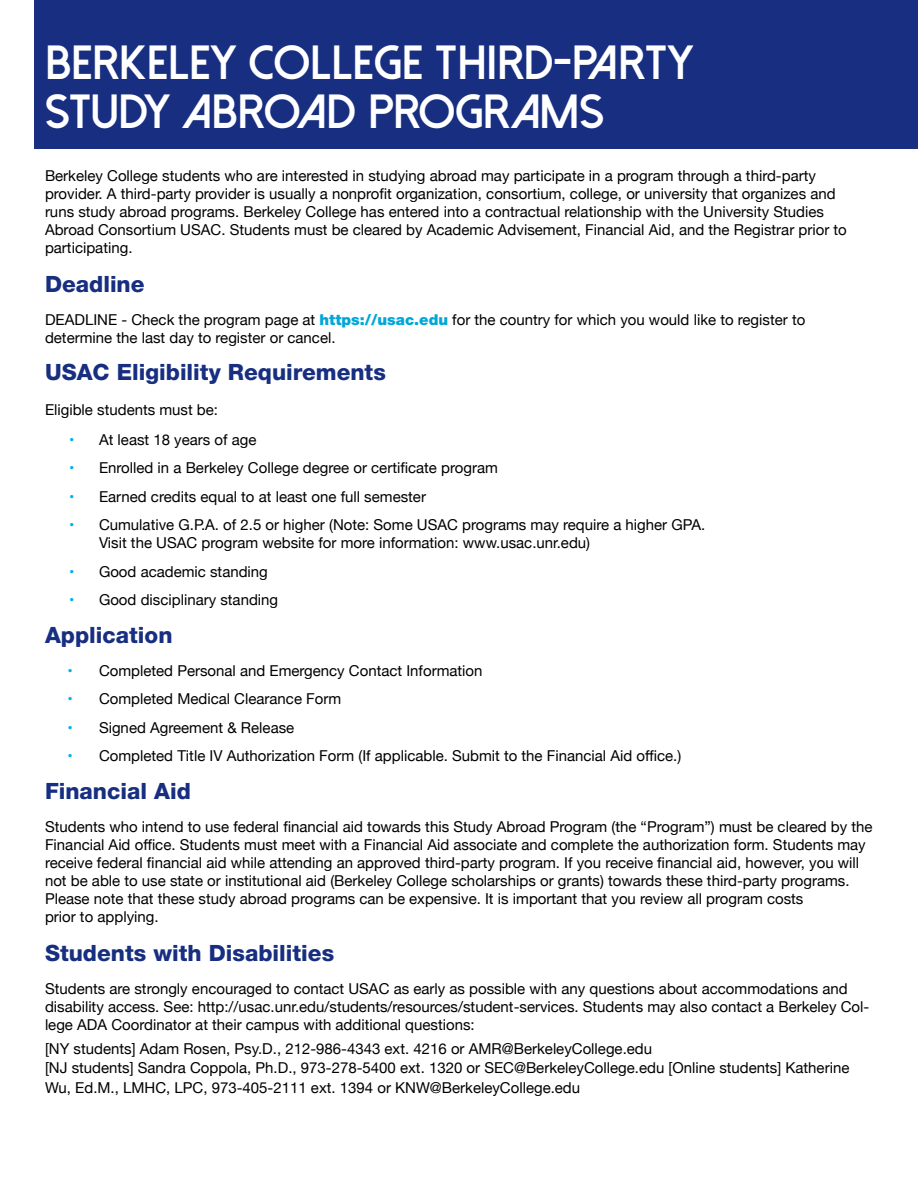
<style>
.page{position:relative;width:918px;height:1188px;background:#fff}
.page>*{position:absolute;margin:0;border:0;box-sizing:border-box;transform-origin:0 0}
.t1{font:800 48px/49.5px "Dolce Vita";color:#fff}
.t2{font:800 22.5px "Helvetica Neue";color:#172e81}
.t3{font:15px/18px "Helvetica Neue";color:#000}
.s1{font-weight:900;color:#00a7d8}
.s2{color:#00aeef}
</style>
<div class="page">
<div style="left:34px;top:0;width:884px;height:148px;background:#172e81"></div>
<h1 class="t1" style="left:45px;top:38px;width:650px">BERKELEY COLLEGE THIRD-PARTY<br>STUDY ABROAD PROGRAMS</h1>
<p class="t3" style="left:45px;top:167px;width:803px">Berkeley College students who are interested in studying abroad may participate in a program through a third-party provider. A third-party provider is usually a nonprofit organization, consortium, college, or university that organizes and runs study abroad programs. Berkeley College has entered into a contractual relationship with the University Studies Abroad Consortium USAC. Students must be cleared by Academic Advisement, Financial Aid, and the Registrar prior to participating.</p>
<h2 class="t2" style="left:45px;top:270px;width:101px">Deadline</h2>
<p class="t3" style="left:45px;top:311px;width:762px">DEADLINE - Check the program page at <span class="s1">https://usac.edu</span> for the country for which you would like to register to determine the last day to register or cancel.</p>
<h2 class="t2" style="left:45px;top:359px;width:342px">USAC Eligibility Requirements</h2>
<p class="t3" style="left:45px;top:401px;width:175px">Eligible students must be:</p>
<p class="t3" style="left:69px;top:431px;width:189px"><span class="s2">•</span> At least 18 years of age</p>
<p class="t3" style="left:69px;top:460px;width:430px"><span class="s2">•</span> Enrolled in a Berkeley College degree or certificate program</p>
<p class="t3" style="left:69px;top:488px;width:358px"><span class="s2">•</span> Earned credits equal to at least one full semester</p>
<p class="t3" style="left:99px;top:517px;width:608px;text-indent:-30px"><span class="s2">•</span> Cumulative G.P.A. of 2.5 or higher (Note: Some USAC programs may require a higher GPA.<br>Visit the USAC program website for more information: www.usac.unr.edu)</p>
<p class="t3" style="left:69px;top:563px;width:200px"><span class="s2">•</span> Good academic standing</p>
<p class="t3" style="left:69px;top:592px;width:211px"><span class="s2">•</span> Good disciplinary standing</p>
<h2 class="t2" style="left:45px;top:621px;width:129px">Application</h2>
<p class="t3" style="left:68px;top:662px;width:417px"><span class="s2">•</span> Completed Personal and Emergency Contact Information</p>
<p class="t3" style="left:68px;top:691px;width:275px"><span class="s2">•</span> Completed Medical Clearance Form</p>
<p class="t3" style="left:68px;top:719px;width:228px"><span class="s2">•</span> Signed Agreement &amp; Release</p>
<p class="t3" style="left:68px;top:748px;width:615px"><span class="s2">•</span> Completed Title IV Authorization Form (If applicable. Submit to the Financial Aid office.)</p>
<h2 class="t2" style="left:45px;top:777px;width:147px">Financial Aid</h2>
<p class="t3" style="left:45px;top:818px;width:829px">Students who intend to use federal financial aid towards this Study Abroad Program (the “Program”) must be cleared by the Financial Aid office. Students must meet with a Financial Aid associate and complete the authorization form. Students may receive federal financial aid while attending an approved third-party program. If you receive financial aid, however, you will not be able to use state or institutional aid (Berkeley College scholarships or grants) towards these third-party programs.<br>Please note that these study abroad programs can be expensive. It is important that you review all program costs<br>prior to applying.</p>
<h2 class="t2" style="left:45px;top:939px;width:291px">Students with Disabilities</h2>
<p class="t3" style="left:45px;top:980px;width:826px">Students are strongly encouraged to contact USAC as early as possible with any questions about accommodations and disability access. See: http://usac.unr.edu/students/resources/student-services. Students may also contact a Berkeley Col&shy;lege ADA Coordinator at their campus with additional questions:</p>
<p class="t3" style="left:45px;top:1039px;width:806px;line-height:19.5px">[NY students] Adam Rosen, Psy.D., 212-986-4343 ext. 4216 or AMR@BerkeleyCollege.edu<br>[NJ students] Sandra Coppola, Ph.D., 973-278-5400 ext. 1320 or SEC@BerkeleyCollege.edu [Online students] Katherine<br>Wu, Ed.M., LMHC, LPC, 973-405-2111 ext. 1394 or KNW@BerkeleyCollege.edu</p>
</div>
